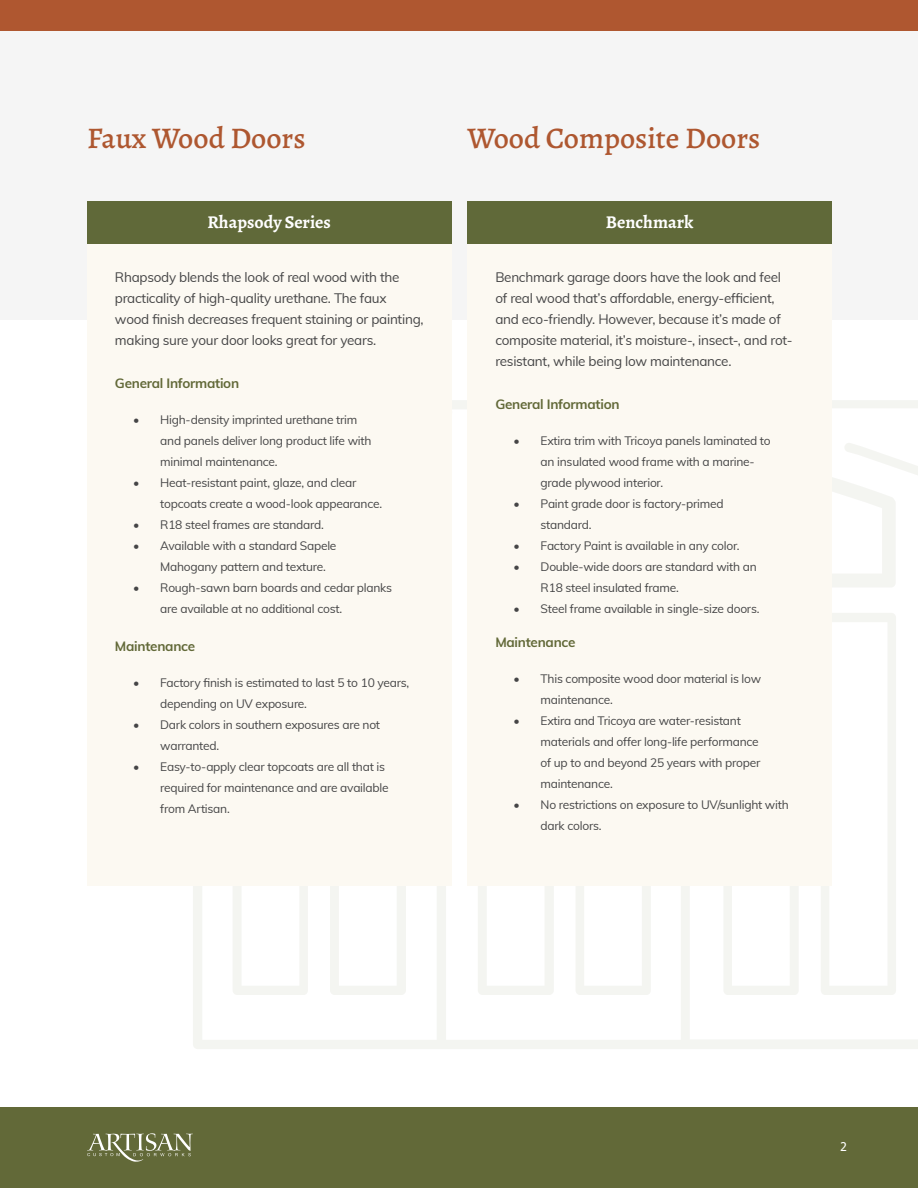
<style>
.page{position:relative;width:918px;height:1188px;background:#fff}
.page>*{position:absolute;margin:0;border:0;box-sizing:border-box;transform-origin:0 0}
.t1{font:500 30px "Alegreya";color:#ae5730}
.t2{font:700 18px "Alegreya";color:#fff}
.t3{font:15px "Mukta Mahee";color:#fff}
.t4{font:13.5px/21px "Muli";letter-spacing:-.02em;color:#454546}
.t5{font:700 13.5px "Muli";letter-spacing:-.02em;color:#626938}
.t6{font:12px/21px "Muli";letter-spacing:-.02em;color:#454546}
</style>
<div class="page">
<div style="left:0;top:0;width:918px;height:32px;background:#af5730"></div>
<div style="left:0;top:1107px;width:917px;height:81px;background:#626938"></div>
<svg style="left:193px;top:400px;width:725px;height:649px"></svg>
<svg style="left:821px;top:613px;width:75px;height:382px"></svg>
<svg style="left:832px;top:450px;width:64px;height:138px"></svg>
<div style="left:0;top:32px;width:918px;height:288px;background:#f5f5f5"></div>
<svg style="left:87px;top:1133px;width:106px;height:29px"></svg>
<div style="left:87px;top:201px;width:364px;height:44px;background:#606939"></div>
<div style="left:87px;top:245px;width:364px;height:641px;background:#fcf9f2"></div>
<div style="left:467px;top:201px;width:365px;height:44px;background:#606939"></div>
<div style="left:467px;top:245px;width:365px;height:641px;background:#fcf9f2"></div>
<p class="t1" style="left:87px;top:118px;width:220px">Faux Wood Doors</p>
<p class="t2" style="left:208px;top:210px;width:125px">Rhapsody Series</p>
<p class="t4" style="left:115px;top:266px;width:310px">Rhapsody blends the look of real wood with the practicality of high-quality urethane. The faux wood finish decreases frequent staining or painting, making sure your door looks great for years.</p>
<p class="t5" style="left:115px;top:373px;width:126px">General Information</p>
<p class="t6" style="left:160px;top:409px;width:213px;text-indent:-27px">• High-density imprinted urethane trim and panels deliver long product life with minimal maintenance.</p>
<p class="t6" style="left:160px;top:472px;width:223px;text-indent:-27px">• Heat-resistant paint, glaze, and clear topcoats create a wood-look appearance.</p>
<p class="t6" style="left:133px;top:514px;width:192px">• R18 steel frames are standard.</p>
<p class="t6" style="left:160px;top:535px;width:178px;text-indent:-27px">• Available with a standard Sapele<br>Mahogany pattern and texture.</p>
<p class="t6" style="left:160px;top:577px;width:233px;text-indent:-27px">• Rough-sawn barn boards and cedar planks are available at no additional cost.</p>
<p class="t5" style="left:115px;top:636px;width:82px">Maintenance</p>
<p class="t6" style="left:160px;top:672px;width:251px;text-indent:-27px">• Factory finish is estimated to last 5 to 10 years, depending on UV exposure.</p>
<p class="t6" style="left:160px;top:714px;width:221px;text-indent:-27px">• Dark colors in southern exposures are not warranted.</p>
<p class="t6" style="left:160px;top:756px;width:230px;text-indent:-27px">• Easy-to-apply clear topcoats are all that is required for maintenance and are available from Artisan.</p>
<p class="t1" style="left:467px;top:118px;width:294px">Wood Composite Doors</p>
<p class="t2" style="left:606px;top:210px;width:89px">Benchmark</p>
<p class="t4" style="left:495px;top:266px;width:299px">Benchmark garage doors have the look and feel of real wood that’s affordable, energy-efficient, and eco-friendly. However, because it’s made of composite material, it’s moisture-, insect-, and rot&shy;resistant, while being low maintenance.</p>
<p class="t5" style="left:495px;top:394px;width:126px">General Information</p>
<p class="t6" style="left:541px;top:430px;width:232px;text-indent:-27px">• Extira trim with Tricoya panels laminated to an insulated wood frame with a marine&shy;grade plywood interior.</p>
<p class="t6" style="left:541px;top:493px;width:184px;text-indent:-27px">• Paint grade door is factory-primed standard.</p>
<p class="t6" style="left:514px;top:535px;width:228px">• Factory Paint is available in any color.</p>
<p class="t6" style="left:541px;top:556px;width:218px;text-indent:-27px">• Double-wide doors are standard with an<br>R18 steel insulated frame.</p>
<p class="t6" style="left:514px;top:598px;width:247px">• Steel frame available in single-size doors.</p>
<p class="t5" style="left:495px;top:632px;width:82px">Maintenance</p>
<p class="t6" style="left:541px;top:668px;width:222px;text-indent:-27px">• This composite wood door material is low maintenance.</p>
<p class="t6" style="left:541px;top:710px;width:221px;text-indent:-27px">• Extira and Tricoya are water-resistant materials and offer long-life performance of up to and beyond 25 years with proper maintenance.</p>
<p class="t6" style="left:541px;top:794px;width:250px;text-indent:-27px">• No restrictions on exposure to UV/sunlight with dark colors.</p>
<p class="t3" style="left:840px;top:1137px;width:8px">2</p>
</div>
